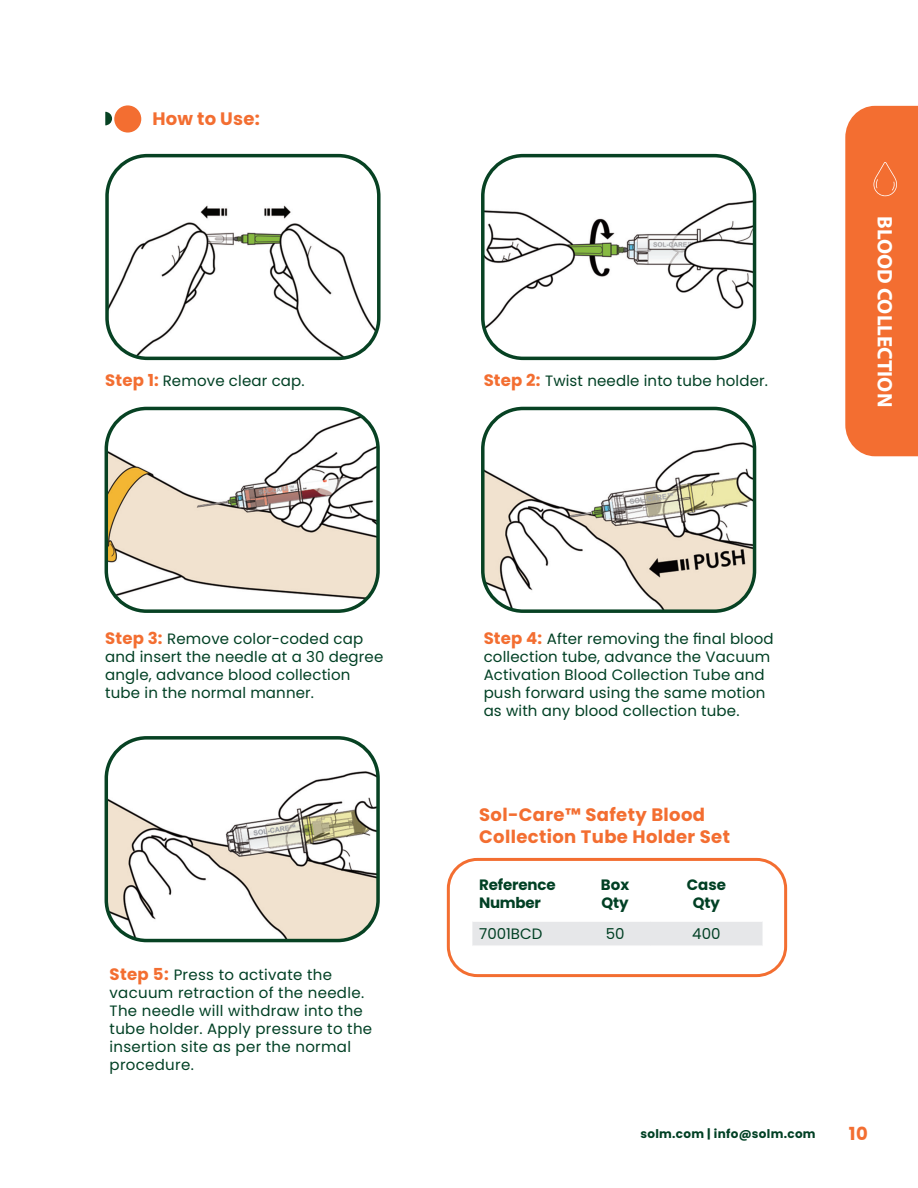
<style>
.page{position:relative;width:918px;height:1188px;background:#fff}
.page>*{position:absolute;margin:0;border:0;box-sizing:border-box;transform-origin:0 0}
.Side-page_category{font:700 21px "Myriad Pro";color:#fff}
.Product_Name{font:700 18px/21.6px "Poppins";letter-spacing:.02em;color:#f36e31}
.Features{font:700 18px "Poppins";letter-spacing:.01em;color:#f36e31}
.Headings{font:700 18px "Poppins";color:#f36e31}
.Descriptive_Text{font:15px/18px "Poppins";letter-spacing:.01em;color:#014024}
.Chart_Heading{font:700 15px/18px "Poppins";letter-spacing:-.01em;color:#014024}
.Chart_SKUS{font:15px "Poppins";color:#014024}
.Headings-2{font:700 12px "Poppins";letter-spacing:.025em;color:#014024}
.s1{font-weight:700;font-size:16.5px;color:#f36e31}
</style>
<div class="page">
<div style="left:845px;top:106px;width:73px;height:350px;background:#f36e31"></div>
<img style="left:109px;top:158px;width:268px;height:198px">
<div style="left:105px;top:154px;width:276px;height:206px;border:3px solid #074223;border-radius:40px"></div>
<img style="left:106px;top:408px;width:270px;height:201px">
<div style="left:105px;top:407px;width:275px;height:206px;border:3px solid #074223;border-radius:40px"></div>
<img style="left:106px;top:740px;width:270px;height:201px">
<div style="left:105px;top:736px;width:275px;height:206px;border:3px solid #074223;border-radius:40px"></div>
<img style="left:485px;top:408px;width:270px;height:201px">
<div style="left:481px;top:407px;width:275px;height:206px;border:3px solid #074223;border-radius:40px"></div>
<img style="left:485px;top:158px;width:270px;height:198px">
<div style="left:481px;top:154px;width:275px;height:206px;border:3px solid #074223;border-radius:40px"></div>
<div style="left:472px;top:922px;width:291px;height:23px;background:#e6e7e9"></div>
<div style="left:447px;top:858px;width:340px;height:119px;border:3px solid #f36e31;border-radius:29px"></div>
<div style="left:114px;top:105px;width:27px;height:28px;background:#f36e31;border-radius:50%"></div>
<svg style="left:105px;top:112px;width:7px;height:13px"></svg>
<p class="Features" style="left:152px;top:108px;width:109px">How to Use:</p>
<p class="Descriptive_Text" style="left:105px;top:372px;width:201px"><span class="s1">Step 1:</span> Remove clear cap.</p>
<p class="Descriptive_Text" style="left:484px;top:372px;width:286px"><span class="s1">Step 2:</span> Twist needle into tube holder.</p>
<p class="Side-page_category" style="left:899px;top:216px;width:193px;rotate:90deg">BLOOD COLLECTION</p>
<p class="Descriptive_Text" style="left:105px;top:630px;width:280px"><span class="s1">Step 3:</span> Remove color-coded cap and insert the needle at a 30 degree angle, advance blood collection tube in the normal manner.</p>
<p class="Descriptive_Text" style="left:484px;top:630px;width:292px"><span class="s1">Step 4:</span> After removing the final blood collection tube, advance the Vacuum Activation Blood Collection Tube and push forward using the same motion as with any blood collection tube.</p>
<p class="Descriptive_Text" style="left:110px;top:966px;width:264px"><span class="s1">Step 5:</span> Press to activate the vacuum retraction of the needle.<br>The needle will withdraw into the tube holder. Apply pressure to the insertion site as per the normal procedure.</p>
<p class="Product_Name" style="left:479px;top:804px;width:252px">Sol-Care™ Safety Blood<br>Collection Tube Holder Set</p>
<p class="Chart_Heading" style="left:479px;top:876px;width:78px">Reference<br>Number</p>
<p class="Chart_Heading" style="left:601px;top:876px;width:30px">Box<br>Qty</p>
<p class="Chart_Heading" style="left:687px;top:876px;width:41px;text-align:center">Case<br>Qty</p>
<p class="Chart_SKUS" style="left:479px;top:925px;width:65px">7001BCD</p>
<p class="Chart_SKUS" style="left:606px;top:925px;width:20px">50</p>
<p class="Chart_SKUS" style="left:692px;top:925px;width:30px">400</p>
<p class="Headings-2" style="left:640px;top:1127px;width:177px">solm.com | info@solm.com</p>
<p class="Headings" style="left:849px;top:1123px;width:20px">10</p>
</div>
